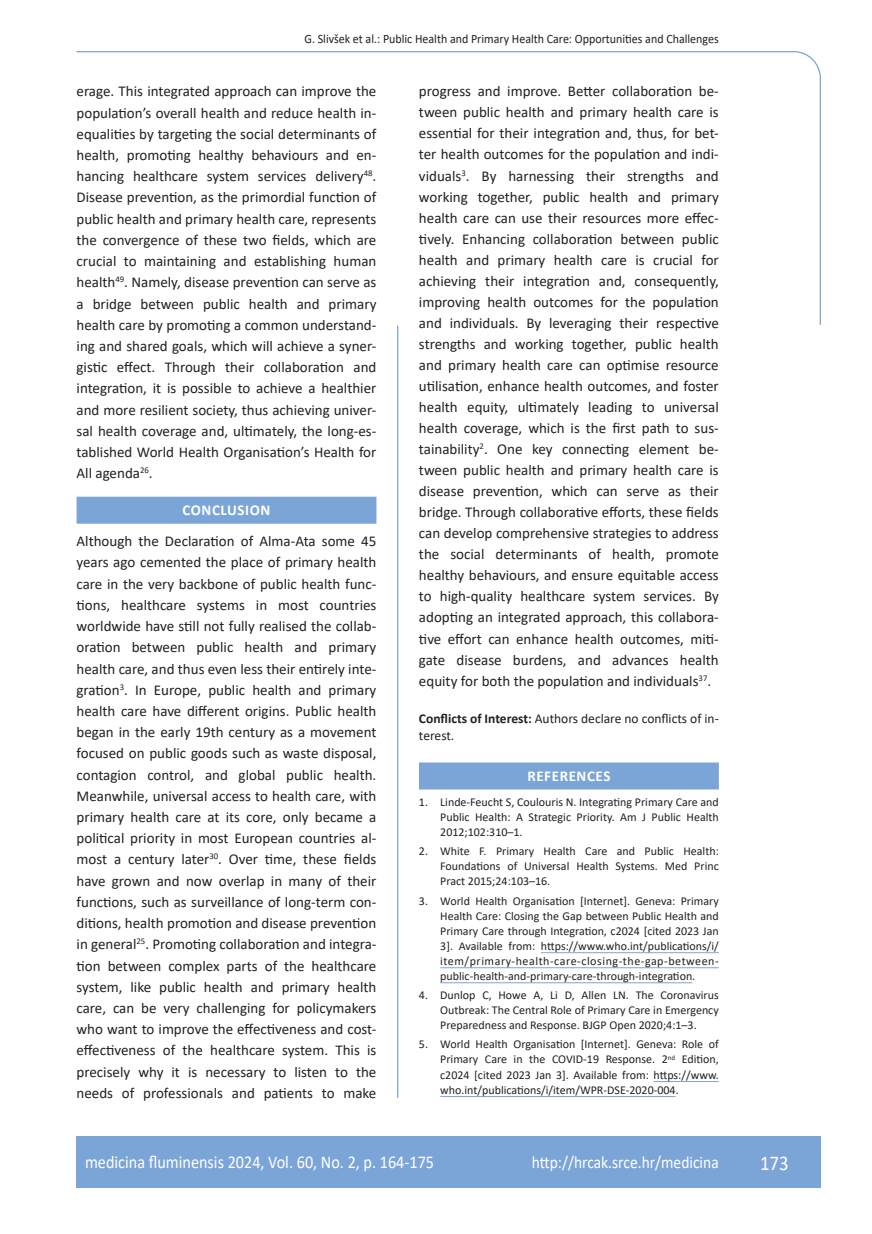
<style>
.page{position:relative;width:872px;height:1234px;background:#fff}
.page>*{position:absolute;margin:0;border:0;box-sizing:border-box;transform-origin:0 0}
.t1{font:21px "Calibri";color:#fff;scale:.9 1}
.t2{font:18px "Calibri";color:#fff;scale:.9 1}
.t3{font:17.25px "Calibri";color:#fff;scale:.9 1}
.osnovni_tekst{font:15px/21.1px "Calibri";color:#231f20;text-align:justify}
.naslov_ruler{font:700 15px "Calibri";letter-spacing:.04em;color:#fff}
.izjava{font:13.5px/16.5px "Calibri";color:#231f20}
.glava{font:12.75px "Calibri";color:#231f20;scale:.94 1}
.literatura{font:12px/15px "Calibri";color:#231f20;text-align:justify}
.s1{font-weight:700}
</style>
<div class="page">
<svg style="left:76px;top:51px;width:745px;height:275px"></svg>
<hr style="left:397px;top:325px;width:1px;height:772px;background:#7ca5d7">
<div style="left:77px;top:1135px;width:744px;height:51px;background:#7ca5d7"></div>
<div style="left:77px;top:496px;width:299px;height:27px;background:#7ca5d7"></div>
<div style="left:419px;top:762px;width:300px;height:27px;background:#7ca5d7"></div>
<hr style="left:541px;top:952px;width:178px;height:1px;background:#7ca5d7">
<hr style="left:440px;top:967px;width:279px;height:1px;background:#7ca5d7">
<hr style="left:440px;top:982px;width:252px;height:1px;background:#7ca5d7">
<hr style="left:653px;top:1080px;width:66px;height:1px;background:#7ca5d7">
<hr style="left:440px;top:1095px;width:235px;height:1px;background:#7ca5d7">
<p class="glava" style="left:304px;top:29px;width:442px">G. Slivšek et al.: Public Health and Primary Health Care: Opportunities and Challenges</p>
<p class="osnovni_tekst" style="left:77px;top:80px;width:301px">erage. This integrated approach can improve the population’s overall health and reduce health in&shy;equalities by targeting the social determinants of health, promoting healthy behaviours and en&shy;hancing healthcare system services delivery<sup>48</sup>.<br>Disease prevention, as the primordial function of public health and primary health care, represents the convergence of these two fields, which are crucial to maintaining and establishing human health<sup>49</sup>. Namely, disease prevention can serve as a bridge between public health and primary health care by promoting a common understand&shy;ing and shared goals, which will achieve a syner&shy;gistic effect. Through their collaboration and integration, it is possible to achieve a healthier and more resilient society, thus achieving univer&shy;sal health coverage and, ultimately, the long-es&shy;tablished World Health Organisation’s Health for All agenda<sup>26</sup>.</p>
<p class="naslov_ruler" style="left:182px;top:500px;width:89px">CONCLUSION</p>
<p class="osnovni_tekst" style="left:77px;top:530px;width:301px">Although the Declaration of Alma-Ata some 45 years ago cemented the place of primary health care in the very backbone of public health func&shy;tions, healthcare systems in most countries worldwide have still not fully realised the collab&shy;oration between public health and primary health care, and thus even less their entirely inte&shy;gration<sup>3</sup>. In Europe, public health and primary health care have different origins. Public health began in the early 19th century as a movement focused on public goods such as waste disposal, contagion control, and global public health.<br>Meanwhile, universal access to health care, with primary health care at its core, only became a political priority in most European countries al&shy;most a century later<sup>30</sup>. Over time, these fields have grown and now overlap in many of their functions, such as surveillance of long-term con&shy;ditions, health promotion and disease prevention in general<sup>25</sup>. Promoting collaboration and integra&shy;tion between complex parts of the healthcare system, like public health and primary health care, can be very challenging for policymakers who want to improve the effectiveness and cost&shy;effectiveness of the healthcare system. This is precisely why it is necessary to listen to the needs of professionals and patients to make</p>
<p class="osnovni_tekst" style="left:419px;top:80px;width:301px">progress and improve. Better collaboration be&shy;tween public health and primary health care is essential for their integration and, thus, for bet&shy;ter health outcomes for the population and indi&shy;viduals<sup>3</sup>. By harnessing their strengths and working together, public health and primary health care can use their resources more effec&shy;tively. Enhancing collaboration between public health and primary health care is crucial for achieving their integration and, consequently, improving health outcomes for the population and individuals. By leveraging their respective strengths and working together, public health and primary health care can optimise resource utilisation, enhance health outcomes, and foster health equity, ultimately leading to universal health coverage, which is the first path to sus&shy;tainability<sup>2</sup>. One key connecting element be&shy;tween public health and primary health care is disease prevention, which can serve as their bridge. Through collaborative efforts, these fields can develop comprehensive strategies to address the social determinants of health, promote healthy behaviours, and ensure equitable access to high-quality healthcare system services. By adopting an integrated approach, this collabora&shy;tive effort can enhance health outcomes, miti&shy;gate disease burdens, and advances health equity for both the population and individuals<sup>37</sup>.</p>
<p class="izjava" style="left:419px;top:710px;width:301px"><span class="s1">Conflicts of Interest:</span> Authors declare no conflicts of in&shy;terest.</p>
<p class="naslov_ruler" style="left:527px;top:765px;width:85px">REFERENCES</p>
<p class="literatura" style="left:440px;top:793px;width:280px;text-indent:-21px">1. Linde-Feucht S, Coulouris N. Integrating Primary Care and Public Health: A Strategic Priority. Am J Public Health 2012;102:310–1.</p>
<p class="literatura" style="left:440px;top:843px;width:280px;text-indent:-21px">2. White F. Primary Health Care and Public Health:<br>Foundations of Universal Health Systems. Med Princ Pract 2015;24:103–16.</p>
<p class="literatura" style="left:440px;top:892px;width:280px;text-indent:-21px">3. World Health Organisation [Internet]. Geneva: Primary Health Care: Closing the Gap between Public Health and Primary Care through Integration, c2024 [cited 2023 Jan 3]. Available from: https://www.who.int/publications/i/ item/primary-health-care-closing-the-gap-between&shy;public-health-and-primary-care-through-integration.</p>
<p class="literatura" style="left:440px;top:987px;width:280px;text-indent:-21px">4. Dunlop C, Howe A, Li D, Allen LN. The Coronavirus Outbreak: The Central Role of Primary Care in Emergency Preparedness and Response. BJGP Open 2020;4:1–3.</p>
<p class="literatura" style="left:440px;top:1036px;width:280px;text-indent:-21px">5. World Health Organisation [Internet]. Geneva: Role of Primary Care in the COVID-19 Response. 2<sup>nd</sup> Edition, c2024 [cited 2023 Jan 3]. Available from: https://www. who.int/publications/i/item/WPR-DSE-2020-004.</p>
<p class="t2" style="left:85px;top:1149px;width:389px">medicina fluminensis 2024, Vol. 60, No. 2, p. 164-175</p>
<p class="t3" style="left:532px;top:1150px;width:209px">http://hrcak.srce.hr/medicina</p>
<p class="t1" style="left:760px;top:1147px;width:33px">173</p>
</div>
